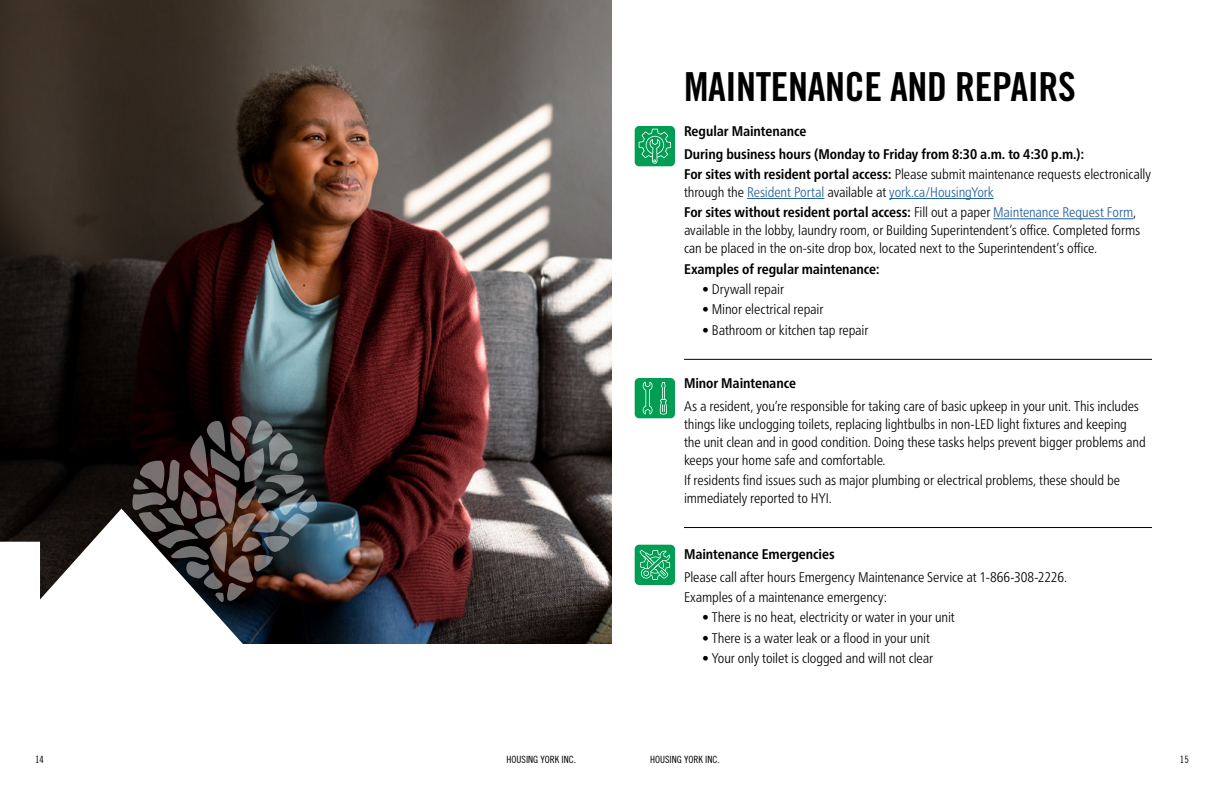
<style>
.page{position:relative;width:1224px;height:792px;background:#fff}
.page>*{position:absolute;margin:0;border:0;box-sizing:border-box;transform-origin:0 0}
.t1{font:40px "Trade Gothic LT Pro Bd Cn 20";letter-spacing:-.01em;color:#000}
.Body{font:300 condensed 14px/18px "Frutiger Neue LT Pro";letter-spacing:-.01em;color:#000}
.bullets{font:300 condensed 14px "Frutiger Neue LT Pro";letter-spacing:-.01em;color:#000}
.Body-2{font:700 condensed 14px "Frutiger Neue LT Pro";letter-spacing:-.005em;color:#000}
.t2{font:10px "Trade Gothic LT Pro Cn 18";color:#000}
.s1{font-weight:700}
.s2{color:#215e9e}
</style>
<div class="page">
<img style="left:0;top:0;width:612px;height:644px">
<hr style="left:747px;top:198px;width:77px;height:1px;background:#215e9e">
<hr style="left:889px;top:198px;width:105px;height:1px;background:#215e9e">
<hr style="left:993px;top:218px;width:140px;height:1px;background:#215e9e">
<hr style="left:684px;top:359px;width:468px;height:1px;background:#000">
<hr style="left:684px;top:527px;width:468px;height:1px;background:#000">
<div style="left:635px;top:126px;width:40px;height:40px;background:#009d52;border-radius:4px"></div>
<svg style="left:639px;top:129px;width:32px;height:35px"></svg>
<div style="left:635px;top:378px;width:40px;height:40px;background:#009d52;border-radius:4px"></div>
<svg style="left:643px;top:382px;width:10px;height:32px"></svg>
<svg style="left:660px;top:382px;width:7px;height:33px"></svg>
<div style="left:635px;top:545px;width:40px;height:40px;background:#009d52;border-radius:4px"></div>
<svg style="left:640px;top:550px;width:30px;height:30px"></svg>
<svg style="left:0;top:413px;width:322px;height:231px"></svg>
<h1 class="t1" style="left:684px;top:62px;width:393px">MAINTENANCE AND REPAIRS</h1>
<h2 class="Body-2" style="left:684px;top:123px;width:124px">Regular Maintenance</h2>
<p class="Body-2" style="left:684px;top:146px;width:402px">During business hours (Monday to Friday from 8:30 a.m. to 4:30 p.m.):</p>
<p class="Body" style="left:684px;top:165px;width:468px"><span class="s1">For sites with resident portal access:</span> Please submit maintenance requests electronically through the <span class="s2">Resident Portal</span> available at <span class="s2">york.ca/HousingYork</span></p>
<p class="Body" style="left:684px;top:203px;width:458px"><span class="s1">For sites without resident portal access:</span> Fill out a paper <span class="s2">Maintenance Request Form</span>, available in the lobby, laundry room, or Building Superintendent’s office. Completed forms can be placed in the on-site drop box, located next to the Superintendent’s office.</p>
<p class="Body-2" style="left:684px;top:261px;width:197px">Examples of regular maintenance:</p>
<p class="bullets" style="left:702px;top:281px;width:84px">• Drywall repair</p>
<p class="bullets" style="left:702px;top:301px;width:123px">• Minor electrical repair</p>
<p class="bullets" style="left:702px;top:322px;width:168px">• Bathroom or kitchen tap repair</p>
<h2 class="Body-2" style="left:684px;top:375px;width:114px">Minor Maintenance</h2>
<p class="Body" style="left:684px;top:397px;width:463px">As a resident, you’re responsible for taking care of basic upkeep in your unit. This includes things like unclogging toilets, replacing lightbulbs in non-LED light fixtures and keeping the unit clean and in good condition. Doing these tasks helps prevent bigger problems and keeps your home safe and comfortable.</p>
<p class="Body" style="left:684px;top:471px;width:438px">If residents find issues such as major plumbing or electrical problems, these should be immediately reported to HYI.</p>
<h2 class="Body-2" style="left:684px;top:546px;width:152px">Maintenance Emergencies</h2>
<p class="Body" style="left:684px;top:568px;width:385px">Please call after hours Emergency Maintenance Service at 1-866-308-2226.</p>
<p class="Body" style="left:684px;top:588px;width:205px">Examples of a maintenance emergency:</p>
<p class="bullets" style="left:702px;top:609px;width:254px">• There is no heat, electricity or water in your unit</p>
<p class="bullets" style="left:702px;top:630px;width:230px">• There is a water leak or a flood in your unit</p>
<p class="bullets" style="left:702px;top:650px;width:232px">• Your only toilet is clogged and will not clear</p>
<p class="t2" style="left:35px;top:754px;width:10px">14</p>
<p class="t2" style="left:507px;top:754px;width:71px">HOUSING YORK INC.</p>
<p class="t2" style="left:650px;top:754px;width:71px">HOUSING YORK INC.</p>
<p class="t2" style="left:1180px;top:754px;width:10px">15</p>
</div>
